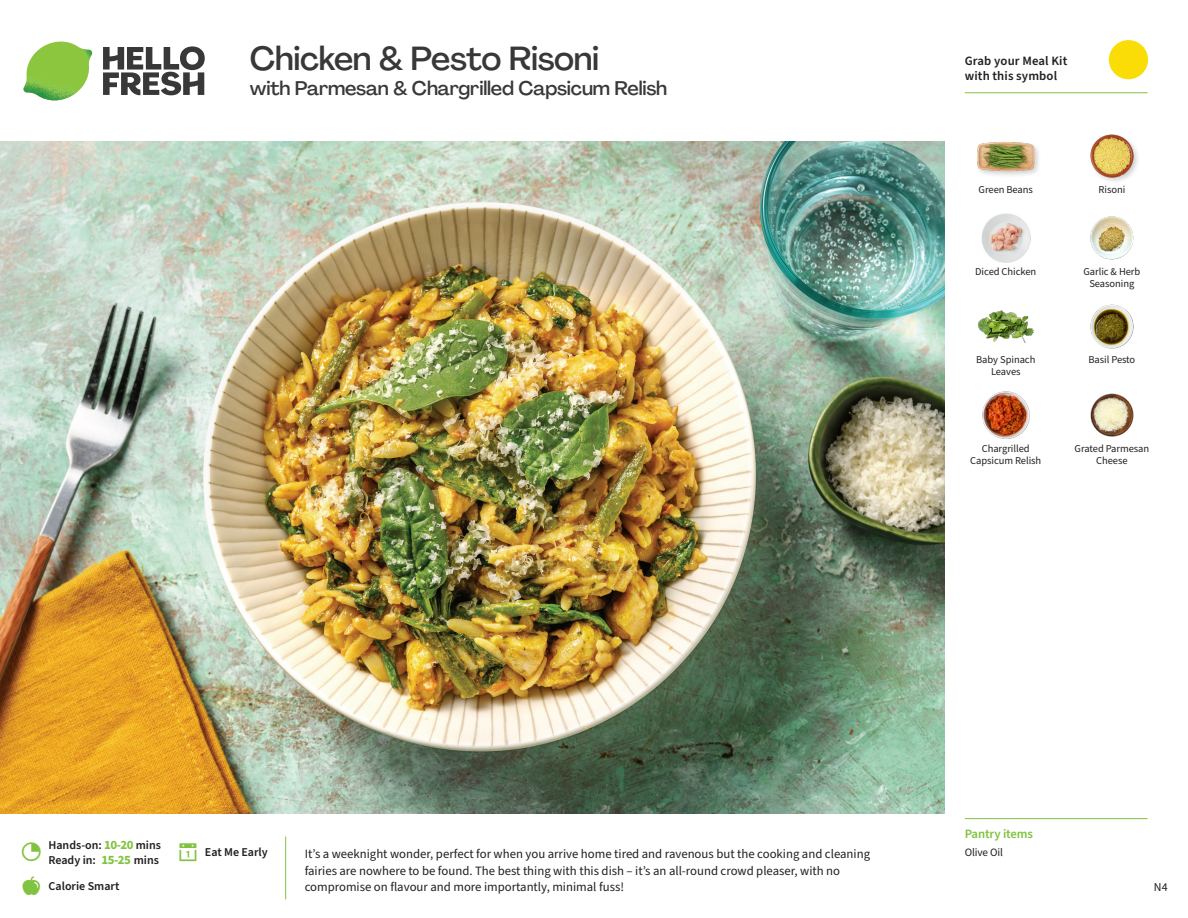
<style>
.page{position:relative;width:1188px;height:918px;background:#fff}
.page>*{position:absolute;margin:0;border:0;box-sizing:border-box;transform-origin:0 0}
._15_Titel_UK{font:500 33px "Agrandir";letter-spacing:-.015em;color:#383839}
._15_Titel_UK-2{font:500 19.5px "Agrandir";letter-spacing:-.01em;color:#383839}
.Step_6_Text_AU{font:12.75px/16.5px "Source Sans Pro";color:#231f20}
.t1{font:600 12.75px/15px "Source Sans Pro";letter-spacing:.01em;color:#231f20}
._04_Headers_Front{font:600 12.75px "Source Sans Pro";letter-spacing:-.01em;color:#81c340}
._04_Intro{font:600 12px "Source Sans Pro";color:#231f20}
.t2{font:12px "Source Sans Pro";color:#231f20}
._05_Pantry{font:11.25px "Source Sans Pro";letter-spacing:-.01em;color:#231f20}
._18_FRONT_ingredient{font:10.5px/12px "Source Sans Pro";letter-spacing:-.005em;color:#231f20;text-align:center}
.s1{font-weight:700;font-size:12.75px;color:#81c340}
</style>
<div class="page">
<svg style="left:103px;top:46px;width:102px;height:49px"></svg>
<img style="left:23px;top:42px;width:69px;height:59px">
<img style="left:0;top:142px;width:945px;height:672px">
<img style="left:1090px;top:304px;width:44px;height:45px">
<img style="left:1090px;top:393px;width:44px;height:44px">
<img style="left:982px;top:391px;width:47px;height:48px">
<img style="left:977px;top:310px;width:57px;height:33px">
<img style="left:981px;top:214px;width:49px;height:48px">
<img style="left:1090px;top:216px;width:44px;height:44px">
<div style="left:975px;top:140px;width:66px;height:38px;background:#231f20;opacity:.2"></div>
<img style="left:977px;top:140px;width:57px;height:38px">
<img style="left:1090px;top:134px;width:48px;height:48px">
<hr style="left:965px;top:818px;width:183px;height:1px;background:#81c340">
<svg style="left:1091px;top:40px;width:58px;height:54px"></svg>
<hr style="left:965px;top:92px;width:183px;height:1px;background:#81c340">
<p class="_15_Titel_UK" style="left:250px;top:38px;width:351px">Chicken &amp; Pesto Risoni</p>
<p class="_15_Titel_UK-2" style="left:250px;top:76px;width:419px">with Parmesan &amp; Chargrilled Capsicum Relish</p>
<p class="t1" style="left:965px;top:53px;width:104px">Grab your Meal Kit with this symbol</p>
<p class="_18_FRONT_ingredient" style="left:979px;top:183px;width:56px">Green Beans</p>
<p class="_18_FRONT_ingredient" style="left:1099px;top:183px;width:28px">Risoni</p>
<p class="_18_FRONT_ingredient" style="left:975px;top:266px;width:63px">Diced Chicken</p>
<p class="_18_FRONT_ingredient" style="left:1083px;top:266px;width:58px">Garlic &amp; Herb<br>Seasoning</p>
<p class="_18_FRONT_ingredient" style="left:976px;top:354px;width:61px">Baby Spinach</p>
<p class="_18_FRONT_ingredient" style="left:1088px;top:354px;width:48px">Basil Pesto</p>
<p class="_18_FRONT_ingredient" style="left:991px;top:366px;width:31px">Leaves</p>
<p class="_18_FRONT_ingredient" style="left:970px;top:443px;width:73px">Chargrilled<br>Capsicum Relish</p>
<p class="_18_FRONT_ingredient" style="left:1075px;top:443px;width:76px">Grated Parmesan<br>Cheese</p>
<p class="_04_Intro" style="left:48px;top:837px;width:114px">Hands-on: <span class="s1">10-20</span> mins</p>
<p class="_04_Intro" style="left:48px;top:852px;width:112px">Ready in: <span class="s1">15-25</span> mins</p>
<p class="_04_Intro" style="left:205px;top:844px;width:64px">Eat Me Early</p>
<p class="Step_6_Text_AU" style="left:305px;top:846px;width:567px">It’s a weeknight wonder, perfect for when you arrive home tired and ravenous but the cooking and cleaning fairies are nowhere to be found. The best thing with this dish – it’s an all-round crowd pleaser, with no</p>
<p class="_04_Intro" style="left:49px;top:878px;width:72px">Calorie Smart</p>
<p class="Step_6_Text_AU" style="left:305px;top:879px;width:321px">compromise on flavour and more importantly, minimal fuss!</p>
<p class="_04_Headers_Front" style="left:965px;top:825px;width:70px">Pantry items</p>
<p class="_05_Pantry" style="left:965px;top:845px;width:40px">Olive Oil</p>
<p class="t2" style="left:1154px;top:879px;width:15px">N4</p>
</div>
